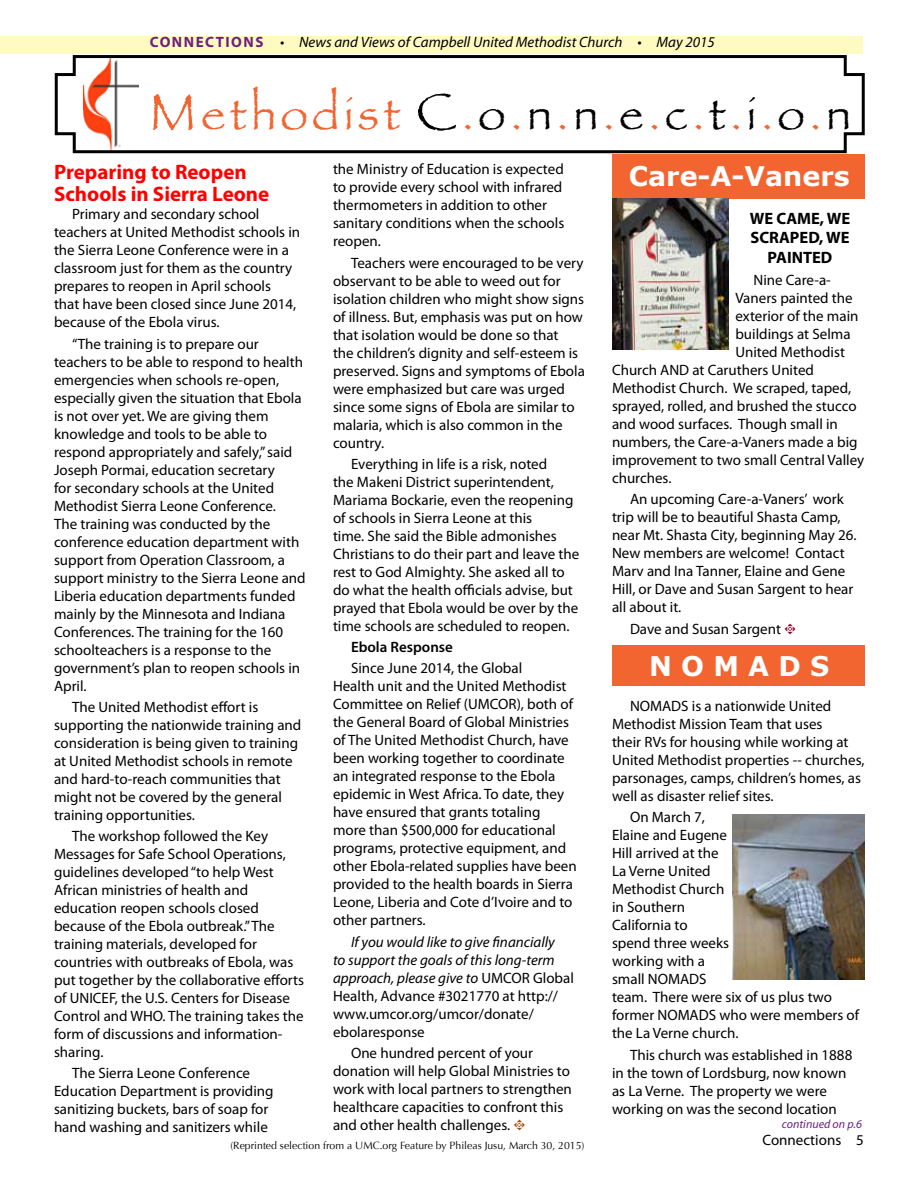
<style>
.page{position:relative;width:918px;height:1188px;background:#fff}
.page>*{position:absolute;margin:0;border:0;box-sizing:border-box;transform-origin:0 0}
.t1{font:45px "Papyrus";letter-spacing:.1em;color:#f26531}
.t2{font:700 27px "Verdana";color:#fff}
.t3{font:700 21px/22.5px "Myriad Pro";color:#f00}
.t4{font:700 16.5px/19.8px "Myriad Pro";color:#000;text-align:center}
.t5{font:15px/18px "Myriad Pro";color:#000}
.t6{font:italic 15px/18px "Myriad Pro";color:#000}
.t7{font:600 15px "Myriad Pro";color:#000}
.t8{font:italic 12px "Myriad Pro";color:#6c217f}
.t9{font:10.5px "Optima";color:#000}
.s1{font-weight:700;font-style:normal;color:#6c217f}
.s2{font-size:54px}
.s3{font-size:54px;color:#000}
.s4{color:#000}
.s5{font-style:normal}
.s6{font-family:"Type Embellishments One Let Plain";color:#994708}
.s7{font-family:"Type Embellishments One Let Plain";color:#820024}
</style>
<div class="page">
<div style="left:0;top:36px;width:863px;height:18px;background:#fffac2"></div>
<svg style="left:54px;top:55px;width:811px;height:99px"></svg>
<div style="left:612px;top:154px;width:253px;height:45px;background:#f26531"></div>
<div style="left:612px;top:645px;width:253px;height:41px;background:#f26531"></div>
<img style="left:612px;top:199px;width:117px;height:151px">
<img style="left:733px;top:814px;width:132px;height:165px">
<p class="t6" style="left:150px;top:33px;width:567px"><span class="s1">CONNECTIONS</span> • News and Views of Campbell United Methodist Church • May 2015</p>
<h1 class="t1" style="left:150px;top:88px;width:703px"><span class="s2">M</span>ethodist <span class="s3">C</span>.<span class="s4">o</span>.<span class="s4">n</span>.<span class="s4">n</span>.<span class="s4">e</span>.<span class="s4">c</span>.<span class="s4">t</span>.<span class="s4">i</span>.<span class="s4">o</span>.<span class="s4">n</span></h1>
<p class="t5" style="left:333px;top:160px;width:233px">the Ministry of Education is expected to provide every school with infrared thermometers in addition to other sanitary conditions when the schools reopen.</p>
<p class="t5" style="left:333px;top:253px;width:253px;text-indent:18px">Teachers were encouraged to be very observant to be able to weed out for isolation children who might show signs of illness. But, emphasis was put on how that isolation would be done so that<br>the children’s dignity and self-esteem is preserved. Signs and symptoms of Ebola were emphasized but care was urged since some signs of Ebola are similar to malaria, which is also common in the country.</p>
<p class="t5" style="left:333px;top:455px;width:248px;text-indent:18px">Everything in life is a risk, noted<br>the Makeni District superintendent, Mariama Bockarie, even the reopening of schools in Sierra Leone at this<br>time. She said the Bible admonishes Christians to do their part and leave the rest to God Almighty. She asked all to do what the health officials advise, but prayed that Ebola would be over by the time schools are scheduled to reopen.</p>
<p class="t7" style="left:351px;top:638px;width:103px">Ebola Response</p>
<p class="t5" style="left:333px;top:659px;width:245px;text-indent:18px">Since June 2014, the Global<br>Health unit and the United Methodist Committee on Relief (UMCOR), both of the General Board of Global Ministries of The United Methodist Church, have been working together to coordinate an integrated response to the Ebola epidemic in West Africa. To date, they have ensured that grants totaling more than $500,000 for educational programs, protective equipment, and other Ebola-related supplies have been provided to the health boards in Sierra Leone, Liberia and Cote d’Ivoire and to other partners.</p>
<p class="t6" style="left:333px;top:932px;width:242px;text-indent:18px">If you would like to give financially<br>to support the goals of this long-term approach, please give to <span class="s5">UMCOR Global<br>Health, Advance #3021770 at http:// www.umcor.org/umcor/donate/ ebolaresponse</span></p>
<p class="t5" style="left:333px;top:1044px;width:240px;text-indent:18px">One hundred percent of your donation will help Global Ministries to work with local partners to strengthen healthcare capacities to confront this and other health challenges. <span class="s6">t</span></p>
<h3 class="t3" style="left:54px;top:160px;width:217px">Preparing to Reopen<br>Schools in Sierra Leone</h3>
<p class="t5" style="left:54px;top:205px;width:248px;text-indent:18px">Primary and secondary school teachers at United Methodist schools in the Sierra Leone Conference were in a classroom just for them as the country prepares to reopen in April schools that have been closed since June 2014, because of the Ebola virus.</p>
<p class="t5" style="left:54px;top:334px;width:253px;text-indent:18px">“The training is to prepare our teachers to be able to respond to health emergencies when schools re-open, especially given the situation that Ebola is not over yet. We are giving them knowledge and tools to be able to respond appropriately and safely,” said Joseph Pormai, education secretary<br>for secondary schools at the United Methodist Sierra Leone Conference.<br>The training was conducted by the conference education department with support from Operation Classroom, a support ministry to the Sierra Leone and Liberia education departments funded mainly by the Minnesota and Indiana Conferences. The training for the 160 schoolteachers is a response to the government’s plan to reopen schools in April.</p>
<p class="t5" style="left:54px;top:698px;width:249px;text-indent:18px">The United Methodist effort is supporting the nationwide training and consideration is being given to training at United Methodist schools in remote and hard-to-reach communities that might not be covered by the general training opportunities.</p>
<p class="t5" style="left:54px;top:827px;width:252px;text-indent:18px">The workshop followed the Key Messages for Safe School Operations, guidelines developed “to help West African ministries of health and education reopen schools closed because of the Ebola outbreak.” The training materials, developed for countries with outbreaks of Ebola, was put together by the collaborative efforts of UNICEF, the U.S. Centers for Disease Control and WHO. The training takes the form of discussions and information&shy;sharing.</p>
<p class="t5" style="left:54px;top:1064px;width:221px;text-align:center">The Sierra Leone Conference Education Department is providing sanitizing buckets, bars of soap for hand washing and sanitizers while</p>
<h2 class="t2" style="left:629px;top:157px;width:223px">Care-A-Vaners</h2>
<p class="t4" style="left:750px;top:208px;width:102px">WE CAME, WE<br>SCRAPED, WE<br>PAINTED</p>
<p class="t5" style="left:753px;top:271px;width:79px">Nine Care-a-</p>
<p class="t5" style="left:735px;top:289px;width:119px">Vaners painted the</p>
<p class="t5" style="left:735px;top:307px;width:125px">exterior of the main</p>
<p class="t5" style="left:735px;top:325px;width:117px">buildings at Selma</p>
<p class="t5" style="left:735px;top:343px;width:111px">United Methodist</p>
<p class="t5" style="left:612px;top:361px;width:204px">Church AND at Caruthers United</p>
<p class="t5" style="left:612px;top:379px;width:241px">Methodist Church. We scraped, taped,</p>
<p class="t5" style="left:612px;top:397px;width:246px">sprayed, rolled, and brushed the stucco</p>
<p class="t5" style="left:612px;top:415px;width:227px">and wood surfaces. Though small in</p>
<p class="t5" style="left:612px;top:433px;width:247px">numbers, the Care-a-Vaners made a big</p>
<p class="t5" style="left:612px;top:451px;width:254px">improvement to two small Central Valley</p>
<p class="t5" style="left:612px;top:469px;width:61px">churches.</p>
<p class="t5" style="left:612px;top:490px;width:246px;text-indent:18px">An upcoming Care-a-Vaners’ work trip will be to beautiful Shasta Camp, near Mt. Shasta City, beginning May 26.<br>New members are welcome! Contact<br>Marv and Ina Tanner, Elaine and Gene<br>Hill, or Dave and Susan Sargent to hear all about it.</p>
<p class="t5" style="left:630px;top:620px;width:168px">Dave and Susan Sargent <span class="s7">t</span></p>
<h2 class="t2" style="left:649px;top:647px;width:182px">N O M A D S</h2>
<p class="t5" style="left:612px;top:696px;width:254px;text-indent:18px">NOMADS is a nationwide United Methodist Mission Team that uses<br>their RVs for housing while working at United Methodist properties -- churches, parsonages, camps, children’s homes, as well as disaster relief sites.</p>
<p class="t5" style="left:612px;top:808px;width:249px;text-indent:18px">On March 7,<br>Elaine and Eugene<br>Hill arrived at the<br>La Verne United<br>Methodist Church<br>in Southern<br>California to<br>spend three weeks<br>working with a<br>small NOMADS<br>team. There were six of us plus two former NOMADS who were members of the La Verne church.</p>
<p class="t5" style="left:612px;top:1045px;width:242px;text-indent:18px">This church was established in 1888 in the town of Lordsburg, now known as La Verne. The property we were working on was the second location</p>
<p class="t8" style="left:782px;top:1117px;width:82px">continued on p.6</p>
<p class="t5" style="left:762px;top:1131px;width:103px">Connections 5</p>
<p class="t9" style="left:230px;top:1139px;width:356px">(Reprinted selection from a UMC.org Feature by Phileas Jusu, March 30, 2015)</p>
</div>
